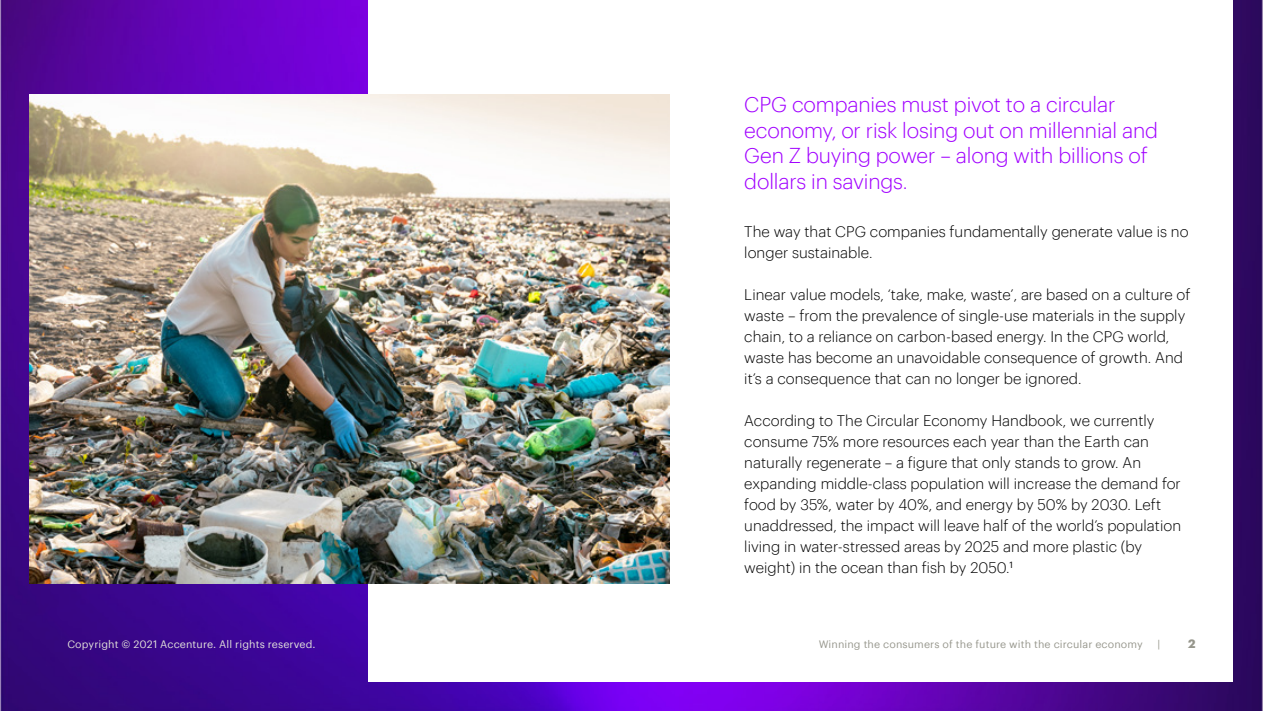
<style>
.page{position:relative;width:1263px;height:711px;background:#fff}
.page>*{position:absolute;margin:0;border:0;box-sizing:border-box;transform-origin:0 0}
.t1{font:300 21px/25.5px "Graphik";letter-spacing:-.01em;color:#a100ff}
.t2{font:300 15px/21px "Graphik";color:#000}
.t3{font:700 12px "Graphik";color:#96968c}
.t4{font:10.5px "Graphik";letter-spacing:.01em;color:#96968c}
.t5{font:10.5px "Graphik";letter-spacing:.01em;color:#e6e6dc}
</style>
<div class="page">
<img style="left:0;top:0;width:1263px;height:710px">
<div style="left:368px;top:0;width:865px;height:680px;background:#fff"></div>
<img style="left:30px;top:95px;width:639px;height:488px">
<p class="t5" style="left:67px;top:635px;width:250px">Copyright © 2021 Accenture. All rights reserved.</p>
<h1 class="t1" style="left:744px;top:90px;width:415px">CPG companies must pivot to a circular economy, or risk losing out on millennial and Gen Z buying power – along with billions of dollars in savings.</h1>
<p class="t2" style="left:744px;top:220px;width:446px">The way that CPG companies fundamentally generate value is no longer sustainable.</p>
<p class="t2" style="left:744px;top:283px;width:448px">Linear value models, ‘take, make, waste’, are based on a culture of waste – from the prevalence of single-use materials in the supply chain, to a reliance on carbon-based energy. In the CPG world, waste has become an unavoidable consequence of growth. And it’s a consequence that can no longer be ignored.</p>
<p class="t2" style="left:744px;top:409px;width:438px">According to The Circular Economy Handbook, we currently consume 75% more resources each year than the Earth can naturally regenerate – a figure that only stands to grow. An expanding middle-class population will increase the demand for food by 35%, water by 40%, and energy by 50% by 2030. Left unaddressed, the impact will leave half of the world’s population living in water-stressed areas by 2025 and more plastic (by weight) in the ocean than fish by 2050.<sup>1</sup></p>
<p class="t4" style="left:819px;top:635px;width:325px">Winning the consumers of the future with the circular economy</p>
<p class="t4" style="left:1157px;top:635px;width:4px">|</p>
<p class="t3" style="left:1188px;top:633px;width:9px">2</p>
</div>
